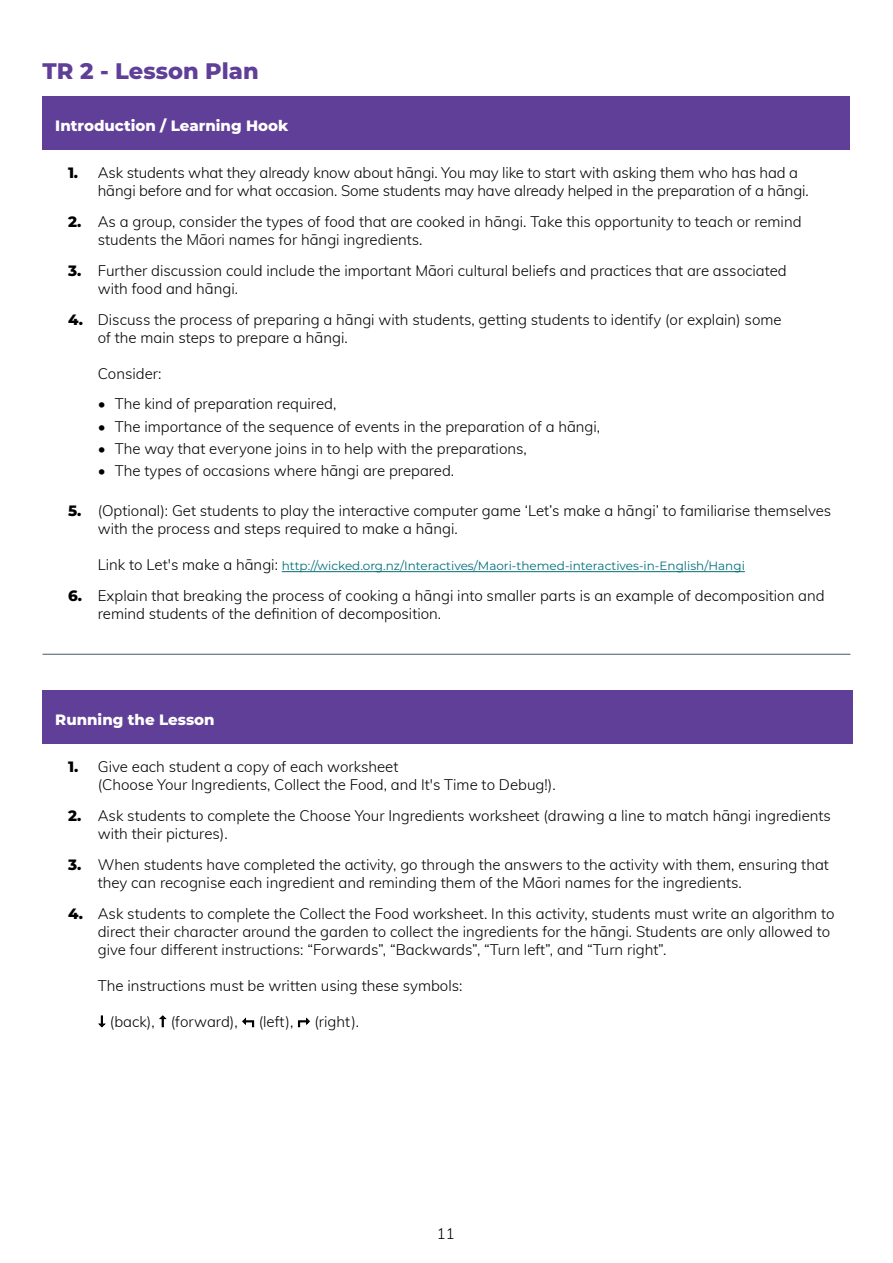
<style>
.page{position:relative;width:893px;height:1263px;background:#fff}
.page>*{position:absolute;margin:0;border:0;box-sizing:border-box;transform-origin:0 0}
.t1{font:800 22.5px "Montserrat";color:#603f99}
.t2{font:300 15px/18px "Muli";color:#000}
.t3{font:800 15px "Montserrat";color:#fff}
.t4{font:12px "Montserrat";color:#006f79}
.s1{font-family:"Montserrat";font-weight:800}
.s2{font-weight:800}
.s3{font-family:"Muli";font-weight:300;font-size:15px;color:#000}
</style>
<div class="page">
<div style="left:43px;top:97px;width:807px;height:54px;background:#603f99"></div>
<hr style="left:43px;top:654px;width:807px;height:1px;background:#485865">
<hr style="left:282px;top:571px;width:463px;height:1px;background:#006f79">
<div style="left:43px;top:691px;width:810px;height:54px;background:#603f99"></div>
<h1 class="t1" style="left:43px;top:54px;width:218px">TR 2 - Lesson Plan</h1>
<p class="t3" style="left:55px;top:114px;width:235px">Introduction / Learning Hook</p>
<p class="t2" style="left:98px;top:163px;width:712px;text-indent:-30px"><span class="s1">1.</span> Ask students what they already know about hāngi. You may like to start with asking them who has had a hāngi before and for what occasion. Some students may have already helped in the preparation of a hāngi.</p>
<p class="t2" style="left:98px;top:212px;width:705px;text-indent:-30px"><span class="s1">2.</span> As a group, consider the types of food that are cooked in hāngi. Take this opportunity to teach or remind students the Māori names for hāngi ingredients.</p>
<p class="t2" style="left:98px;top:261px;width:690px;text-indent:-30px"><span class="s1">3.</span> Further discussion could include the important Māori cultural beliefs and practices that are associated with food and hāngi.</p>
<p class="t2" style="left:98px;top:310px;width:685px;text-indent:-30px"><span class="s1">4.</span> Discuss the process of preparing a hāngi with students, getting students to identify (or explain) some of the main steps to prepare a hāngi.</p>
<p class="t2" style="left:98px;top:364px;width:65px">Consider:</p>
<p class="t2" style="left:98px;top:394px;width:240px"><span class="s2">•</span> The kind of preparation required,</p>
<p class="t2" style="left:98px;top:416px;width:504px"><span class="s2">•</span> The importance of the sequence of events in the preparation of a hāngi,</p>
<p class="t2" style="left:98px;top:439px;width:431px"><span class="s2">•</span> The way that everyone joins in to help with the preparations,</p>
<p class="t2" style="left:98px;top:461px;width:358px"><span class="s2">•</span> The types of occasions where hāngi are prepared.</p>
<p class="t2" style="left:98px;top:501px;width:735px;text-indent:-30px"><span class="s1">5.</span> (Optional): Get students to play the interactive computer game ‘Let’s make a hāngi’ to familiarise themselves with the process and steps required to make a hāngi.</p>
<p class="t4" style="left:98px;top:558px;width:649px"><span class="s3">Link to Let's make a hāngi:</span> http://wicked.org.nz/Interactives/Maori-themed-interactives-in-English/Hangi</p>
<p class="t2" style="left:98px;top:586px;width:728px;text-indent:-30px"><span class="s1">6.</span> Explain that breaking the process of cooking a hāngi into smaller parts is an example of decomposition and remind students of the definition of decomposition.</p>
<p class="t3" style="left:55px;top:708px;width:161px">Running the Lesson</p>
<p class="t2" style="left:98px;top:757px;width:459px;text-indent:-30px"><span class="s1">1.</span> Give each student a copy of each worksheet<br>(Choose Your Ingredients, Collect the Food, and It's Time to Debug!).</p>
<p class="t2" style="left:98px;top:806px;width:735px;text-indent:-30px"><span class="s1">2.</span> Ask students to complete the Choose Your Ingredients worksheet (drawing a line to match hāngi ingredients with their pictures).</p>
<p class="t2" style="left:98px;top:855px;width:733px;text-indent:-30px"><span class="s1">3.</span> When students have completed the activity, go through the answers to the activity with them, ensuring that they can recognise each ingredient and reminding them of the Māori names for the ingredients.</p>
<p class="t2" style="left:98px;top:903px;width:738px;text-indent:-30px"><span class="s1">4.</span> Ask students to complete the Collect the Food worksheet. In this activity, students must write an algorithm to direct their character around the garden to collect the ingredients for the hāngi. Students are only allowed to give four different instructions: “Forwards”, “Backwards”, “Turn left”, and “Turn right”.</p>
<p class="t2" style="left:98px;top:975px;width:366px">The instructions must be written using these symbols:</p>
<p class="t2" style="left:110px;top:1012px;width:129px">(back), (forward),</p>
<p class="t2" style="left:259px;top:1012px;width:36px">(left),</p>
<p class="t2" style="left:314px;top:1012px;width:46px">(right).</p>
<p class="t2" style="left:437px;top:1224px;width:19px">11</p>
</div>
